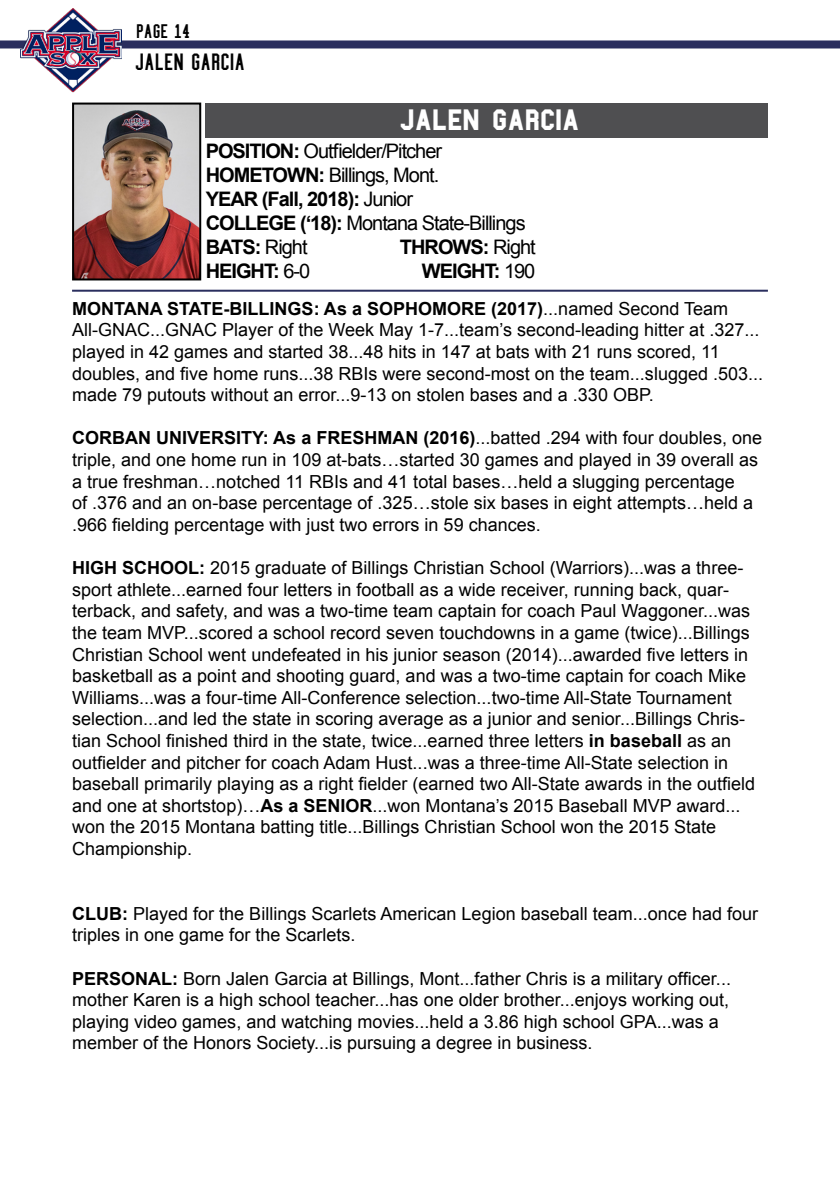
<style>
.page{position:relative;width:840px;height:1191px;background:#fff}
.page>*{position:absolute;margin:0;border:0;box-sizing:border-box;transform-origin:0 0}
.t1{font:700 30px "College";color:#fff}
.t2{font:24px "College Condensed";color:#000}
.t3{font:20px/24px "Arial";letter-spacing:-.05em;color:#000}
.t4{font:700 20px "Arial";letter-spacing:-.05em;color:#000}
.t5{font:20px "College Condensed";color:#000}
.t6{font:18px/21.6px "Arial";color:#000}
.s1{font-weight:700}
.s2{font-weight:400}
</style>
<div class="page">
<div style="left:0;top:40px;width:839px;height:8px;background:#2a2e5e"></div>
<img style="left:20px;top:8px;width:101px;height:84px">
<div style="left:205px;top:103px;width:562px;height:35px;background:#4f4f51"></div>
<img style="left:75px;top:106px;width:123px;height:171px">
<div style="left:72px;top:103px;width:129px;height:177px;border:2px solid #000"></div>
<hr style="left:72px;top:290px;width:695px;height:2px;background:#2a2e5e">
<p class="t5" style="left:136px;top:22px;width:55px">PAGE 14</p>
<h2 class="t2" style="left:135px;top:50px;width:112px">JALEN GARCIA</h2>
<h1 class="t1" style="left:399px;top:105px;width:181px">JALEN GARCIA</h1>
<p class="t3" style="left:205px;top:139px;width:321px"><span class="s1">POSITION:</span> Outfielder/Pitcher<br><span class="s1">HOMETOWN:</span> Billings, Mont.<br><span class="s1">YEAR (Fall, 2018):</span> Junior<br><span class="s1">COLLEGE (‘18):</span> Montana State-Billings<br><span class="s1">BATS:</span> Right</p>
<p class="t4" style="left:399px;top:234px;width:137px">THROWS: <span class="s2">Right</span></p>
<p class="t4" style="left:205px;top:258px;width:106px">HEIGHT: <span class="s2">6-0</span></p>
<p class="t4" style="left:421px;top:258px;width:115px">WEIGHT: <span class="s2">190</span></p>
<p class="t6" style="left:72px;top:298px;width:692px"><span class="s1">MONTANA STATE-BILLINGS: As a SOPHOMORE (2017)</span>...named Second Team All-GNAC...GNAC Player of the Week May 1-7...team’s second-leading hitter at .327... played in 42 games and started 38...48 hits in 147 at bats with 21 runs scored, 11 doubles, and five home runs...38 RBIs were second-most on the team...slugged .503... made 79 putouts without an error...9-13 on stolen bases and a .330 OBP.</p>
<p class="t6" style="left:72px;top:427px;width:691px"><span class="s1">CORBAN UNIVERSITY: As a FRESHMAN (2016)</span>...batted .294 with four doubles, one triple, and one home run in 109 at-bats…started 30 games and played in 39 overall as a true freshman…notched 11 RBIs and 41 total bases…held a slugging percentage<br>of .376 and an on-base percentage of .325…stole six bases in eight attempts…held a .966 fielding percentage with just two errors in 59 chances.</p>
<p class="t6" style="left:72px;top:557px;width:684px"><span class="s1">HIGH SCHOOL:</span> 2015 graduate of Billings Christian School (Warriors)...was a three&shy;sport athlete...earned four letters in football as a wide receiver, running back, quar&shy;terback, and safety, and was a two-time team captain for coach Paul Waggoner...was the team MVP...scored a school record seven touchdowns in a game (twice)...Billings Christian School went undefeated in his junior season (2014)...awarded five letters in basketball as a point and shooting guard, and was a two-time captain for coach Mike Williams...was a four-time All-Conference selection...two-time All-State Tournament selection...and led the state in scoring average as a junior and senior...Billings Chris&shy;tian School finished third in the state, twice...earned three letters <span class="s1">in baseball</span> as an outfielder and pitcher for coach Adam Hust...was a three-time All-State selection in baseball primarily playing as a right fielder (earned two All-State awards in the outfield and one at shortstop)…<span class="s1">As a SENIOR</span>...won Montana’s 2015 Baseball MVP award... won the 2015 Montana batting title...Billings Christian School won the 2015 State Championship.</p>
<p class="t6" style="left:72px;top:903px;width:687px"><span class="s1">CLUB:</span> Played for the Billings Scarlets American Legion baseball team...once had four triples in one game for the Scarlets.</p>
<p class="t6" style="left:72px;top:967px;width:660px"><span class="s1">PERSONAL:</span> Born Jalen Garcia at Billings, Mont...father Chris is a military officer... mother Karen is a high school teacher...has one older brother...enjoys working out, playing video games, and watching movies...held a 3.86 high school GPA...was a member of the Honors Society...is pursuing a degree in business.</p>
</div>
